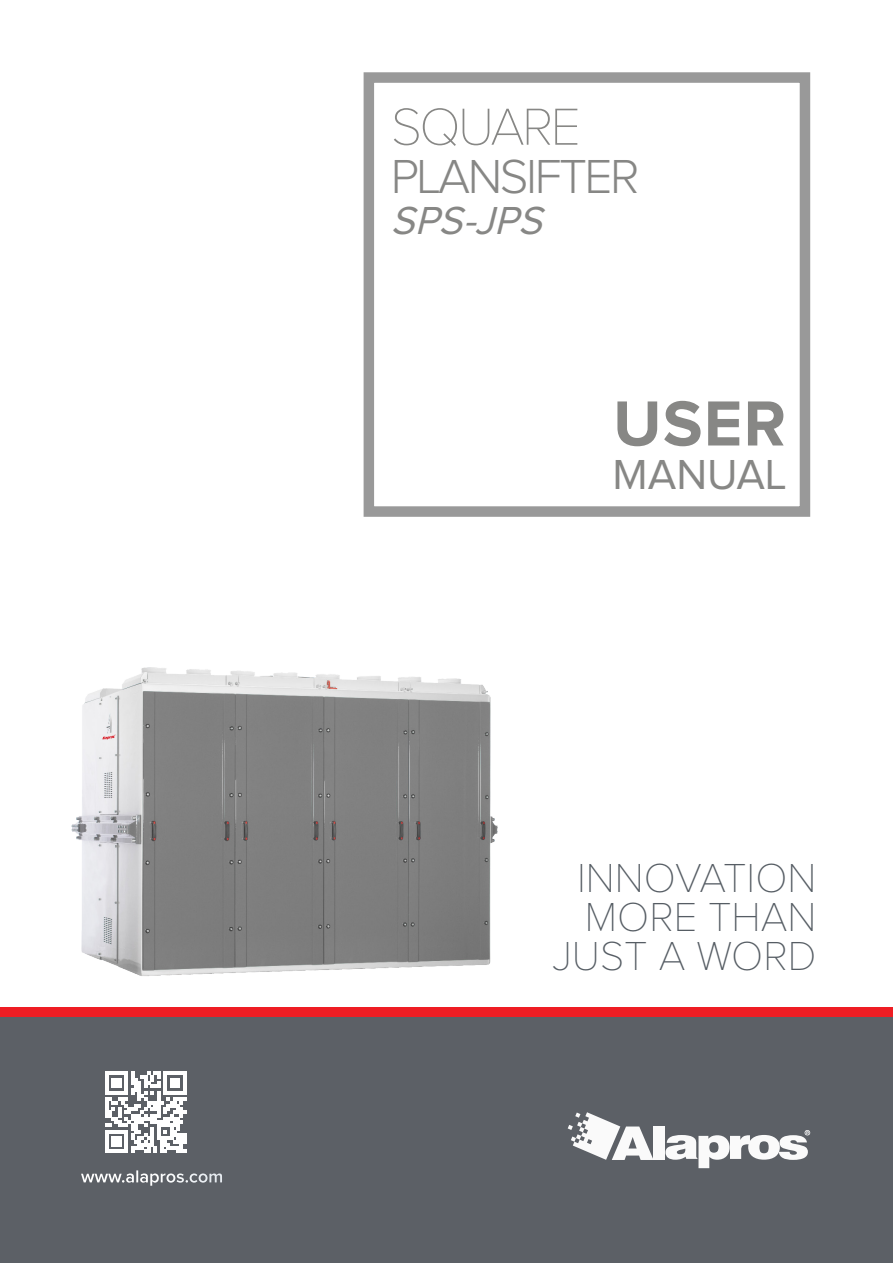
<style>
.page{position:relative;width:893px;height:1263px;background:#fff}
.page>*{position:absolute;margin:0;border:0;box-sizing:border-box;transform-origin:0 0}
.t1{font:700 66px "Proxima Nova";color:#878785}
.t2{font:100 54px "Proxima Nova";letter-spacing:-.05em;color:#878785}
.t3{font:300 49.5px "Proxima Nova";letter-spacing:-.05em;color:#878785}
.t4{font:43.5px "Proxima Nova";color:#878785}
.t5{font:100 42px "Proxima Nova";color:#565d64}
.t6{font:italic 40.5px "Proxima Nova";color:#878785}
.t7{font:600 18px "Proxima Nova";color:#fff}
</style>
<div class="page">
<div style="left:0;top:1016px;width:893px;height:247px;background:#5c6066"></div>
<div style="left:364px;top:72px;width:446px;height:445px;border:10px solid #999"></div>
<div style="left:0;top:1007px;width:893px;height:9px;background:#ee1d23"></div>
<svg style="left:105px;top:1130px;width:81px;height:23px"></svg>
<svg style="left:568px;top:1112px;width:85px;height:48px"></svg>
<div style="left:653px;top:1126px;width:11px;height:34px;background:#fafafa"></div>
<svg style="left:665px;top:1130px;width:145px;height:38px"></svg>
<img style="left:0;top:498px;width:568px;height:632px">
<p class="t7" style="left:81px;top:1168px;width:144px">www.alapros.com</p>
<p class="t2" style="left:391px;top:102px;width:191px">SQUARE</p>
<p class="t3" style="left:391px;top:149px;width:250px">PLANSIFTER</p>
<p class="t6" style="left:391px;top:202px;width:162px">SPS-JPS</p>
<h1 class="t1" style="left:613px;top:386px;width:174px">USER</h1>
<p class="t4" style="left:612px;top:455px;width:176px">MANUAL</p>
<p class="t5" style="left:577px;top:859px;width:241px">INNOVATION</p>
<p class="t5" style="left:585px;top:898px;width:233px">MORE THAN</p>
<p class="t5" style="left:552px;top:937px;width:266px">JUST A WORD</p>
</div>
